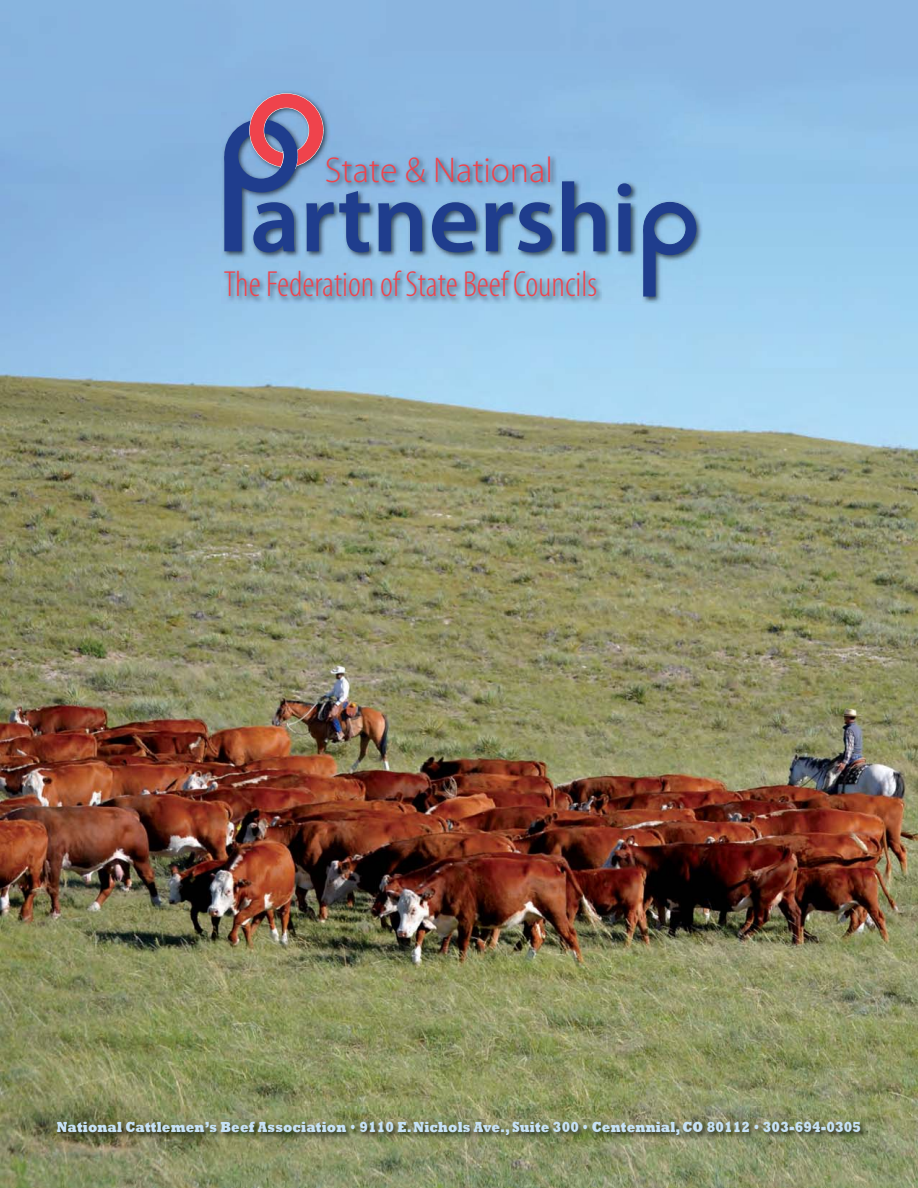
<style>
.page{position:relative;width:918px;height:1188px;background:#fff}
.page>*{position:absolute;margin:0;border:0;box-sizing:border-box;transform-origin:0 0}
.t1{font:300 condensed 36.45px "Myriad Pro";color:#ef434c}
.t2{font:300 36px "Myriad Pro";color:#ef434c}
.t3{font:800 15px "Rockwell";letter-spacing:.01em;color:#c7e2f6;scale:.83 1}
</style>
<div class="page">
<img style="left:0;top:0;width:918px;height:1188px">
<img style="left:222px;top:91px;width:481px;height:213px">
<svg style="left:378px;top:202px;width:44px;height:49px;background:#4668a5"></svg>
<svg style="left:432px;top:202px;width:44px;height:50px;background:#4567a3"></svg>
<svg style="left:485px;top:202px;width:67px;height:50px;background:#4e73ab"></svg>
<svg style="left:562px;top:181px;width:43px;height:70px;background:#4f74ad"></svg>
<svg style="left:618px;top:183px;width:13px;height:68px"></svg>
<svg style="left:224px;top:94px;width:146px;height:158px;background:#7080af"></svg>
<svg style="left:643px;top:202px;width:53px;height:95px;background:#6189bb"></svg>
<div style="left:653px;top:212px;width:33px;height:33px;border:1px solid #1f3d8d;border-radius:50%"></div>
<div style="left:643px;top:202px;width:53px;height:53px;border:1px solid #1f3d8d;border-radius:50%"></div>
<img style="left:55px;top:1119px;width:812px;height:23px">
<h2 class="t2" style="left:325px;top:149px;width:230px">State &amp; National</h2>
<h1 class="t1" style="left:224px;top:262px;width:375px">The Federation of State Beef Councils</h1>
<p class="t3" style="left:57px;top:1118px;width:971px">National Cattlemen’s Beef Association • 9110 E. Nichols Ave., Suite 300 • Centennial, CO 80112 • 303-694-0305</p>
</div>
